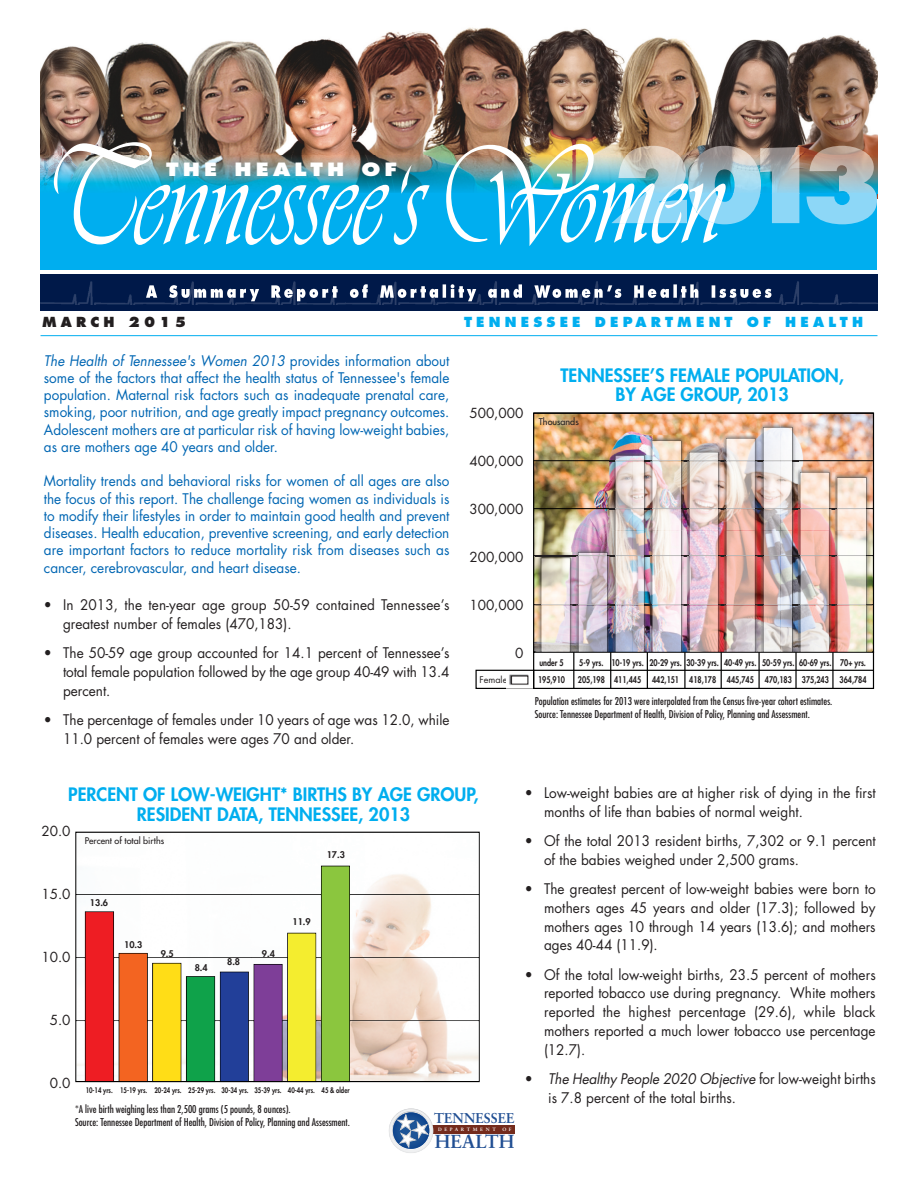
<style>
.page{position:relative;width:918px;height:1188px;background:#fff}
.page>*{position:absolute;margin:0;border:0;box-sizing:border-box;transform-origin:0 0}
.t1{font:144.9px "Vivaldi D";color:#fff;scale:.72 1}
.t2{font:700 18.9px "Sabon";color:#214f93}
.t3{font:800 18px/19.5px "Futura";color:#00aeef;text-align:center}
.t4{font:800 17.85px "Futura";letter-spacing:.2em;color:#fff;scale:1.18 1}
.t5{font:14.25px/18.8px "Futura";color:#231f20;scale:.95 1}
.t6{font:14.25px/17.2px "Futura";color:#0166b3;text-align:justify;scale:.95 1}
.t7{font:700 14.25px "Sabon";color:#214f93}
.t8{font:13.5px "Futura";color:#231f20}
.t9{font:800 13.5px "Futura";letter-spacing:.31em;color:#00aeef}
.t10{font:800 13.5px "Futura";letter-spacing:.31em;color:#231f20}
.t11{font:condensed 10.5px/13.6px "Futura";color:#231f20}
.t12{font:800 9px "Futura";color:#231f20;scale:.8 1}
.t13{font:9px "Futura";color:#231f20}
.t14{font:800 9px "Futura";color:#231f20}
.t15{font:9px "Futura";color:#231f20}
.t16{font:800 7.5px "Futura";color:#231f20;scale:.8 1}
.t17{font:700 4.8px "Sabon";letter-spacing:.55em;color:#fff}
.s1{font-style:italic}
</style>
<div class="page">
<img style="left:77px;top:833px;width:402px;height:248px">
<img style="left:40px;top:27px;width:838px;height:128px">
<img style="left:40px;top:155px;width:838px;height:38px">
<div style="left:40px;top:193px;width:838px;height:77px;background:#00aeef"></div>
<img style="left:626px;top:146px;width:53px;height:9px">
<img style="left:618px;top:155px;width:68px;height:27px">
<svg style="left:611px;top:182px;width:76px;height:41px"></svg>
<img style="left:699px;top:146px;width:100px;height:9px">
<img style="left:688px;top:155px;width:111px;height:38px">
<svg style="left:726px;top:193px;width:73px;height:31px;fill:#8dd7f7"></svg>
<svg style="left:688px;top:182px;width:38px;height:42px"></svg>
<img style="left:815px;top:146px;width:54px;height:9px">
<img style="left:809px;top:155px;width:67px;height:38px">
<svg style="left:807px;top:193px;width:70px;height:31px;fill:#8dd7f7"></svg>
<div style="left:40px;top:275px;width:838px;height:36px;background:#001949"></div>
<img style="left:40px;top:281px;width:838px;height:24px">
<img style="left:146px;top:285px;width:222px;height:16px">
<hr style="left:41px;top:335px;width:837px;height:1px;background:#00aeef">
<img style="left:535px;top:414px;width:337px;height:138px">
<hr style="left:534px;top:413px;width:339px;height:1px;background:#000">
<hr style="left:534px;top:460px;width:339px;height:1px;background:#000">
<hr style="left:534px;top:508px;width:339px;height:1px;background:#000">
<hr style="left:534px;top:555px;width:339px;height:1px;background:#000">
<hr style="left:534px;top:604px;width:339px;height:1px;background:#000">
<div style="left:533px;top:652px;width:341px;height:37px;border:1px solid #000"></div>
<hr style="left:534px;top:670px;width:339px;height:1px;background:#000">
<hr style="left:573px;top:652px;width:1px;height:36px;background:#000">
<hr style="left:610px;top:652px;width:1px;height:36px;background:#000">
<hr style="left:647px;top:652px;width:1px;height:36px;background:#000">
<hr style="left:684px;top:652px;width:2px;height:36px;background:#000">
<hr style="left:721px;top:652px;width:1px;height:36px;background:#000">
<hr style="left:758px;top:652px;width:2px;height:36px;background:#000">
<hr style="left:795px;top:652px;width:2px;height:36px;background:#000">
<hr style="left:832px;top:652px;width:2px;height:36px;background:#000">
<div style="left:475px;top:670px;width:59px;height:19px;border:1px solid #000"></div>
<img style="left:610px;top:450px;width:36px;height:81px">
<img style="left:615px;top:455px;width:1px;height:76px">
<img style="left:616px;top:455px;width:29px;height:76px">
<img style="left:721px;top:433px;width:36px;height:98px">
<img style="left:684px;top:447px;width:40px;height:205px">
<img style="left:726px;top:438px;width:30px;height:93px">
<img style="left:727px;top:439px;width:28px;height:92px">
<img style="left:757px;top:422px;width:41px;height:109px">
<img style="left:689px;top:453px;width:30px;height:199px">
<img style="left:646px;top:435px;width:41px;height:96px">
<img style="left:831px;top:472px;width:41px;height:180px">
<img style="left:837px;top:478px;width:30px;height:174px">
<img style="left:795px;top:467px;width:40px;height:64px">
<img style="left:801px;top:473px;width:28px;height:58px">
<svg style="left:610px;top:460px;width:188px;height:1px"></svg>
<svg style="left:610px;top:508px;width:257px;height:1px"></svg>
<img style="left:798px;top:508px;width:33px;height:1px">
<img style="left:572px;top:547px;width:38px;height:105px">
<img style="left:610px;top:531px;width:74px;height:121px">
<img style="left:535px;top:552px;width:41px;height:100px">
<img style="left:578px;top:552px;width:30px;height:100px">
<img style="left:579px;top:553px;width:28px;height:99px">
<img style="left:535px;top:555px;width:37px;height:1px">
<img style="left:541px;top:557px;width:30px;height:95px">
<img style="left:542px;top:558px;width:28px;height:94px">
<img style="left:757px;top:531px;width:74px;height:121px">
<img style="left:724px;top:531px;width:33px;height:121px">
<svg style="left:572px;top:555px;width:295px;height:1px"></svg>
<svg style="left:541px;top:604px;width:326px;height:1px"></svg>
<img style="left:798px;top:555px;width:33px;height:1px">
<img style="left:798px;top:604px;width:33px;height:1px">
<img style="left:507px;top:674px;width:25px;height:14px">
<div style="left:512px;top:676px;width:16px;height:8px;background:#fff"></div>
<div style="left:417px;top:1125px;width:97px;height:8px;background:#742b1c"></div>
<img style="left:389px;top:1108px;width:47px;height:45px">
<svg style="left:393px;top:1112px;width:36px;height:37px"></svg>
<svg style="left:397px;top:1115px;width:31px;height:33px"></svg>
<h1 class="t1" style="left:41px;top:109px;width:948px">Tennessee‘sWomen</h1>
<p class="t4" style="left:166px;top:161px;width:197px">THE HEALTH OF</p>
<p class="t10" style="left:42px;top:316px;width:146px">MARCH 2015</p>
<p class="t9" style="left:464px;top:316px;width:401px">TENNESSEE DEPARTMENT OF HEALTH</p>
<p class="t6" style="left:44px;top:353px;width:428px"><span class="s1">The Health of Tennessee's Women 2013</span> provides information about some of the factors that affect the health status of Tennessee's female population. Maternal risk factors such as inadequate prenatal care, smoking, poor nutrition, and age greatly impact pregnancy outcomes.<br>Adolescent mothers are at particular risk of having low-weight babies, as are mothers age 40 years and older.</p>
<p class="t6" style="left:44px;top:474px;width:428px">Mortality trends and behavioral risks for women of all ages are also the focus of this report. The challenge facing women as individuals is to modify their lifestyles in order to maintain good health and prevent diseases. Health education, preventive screening, and early detection are important factors to reduce mortality risk from diseases such as cancer, cerebrovascular, and heart disease.</p>
<p class="t5" style="left:63px;top:597px;width:408px;text-indent:-19px">• In 2013, the ten-year age group 50-59 contained Tennessee’s greatest number of females (470,183).</p>
<p class="t5" style="left:63px;top:645px;width:408px;text-align:justify;text-indent:-19px">• The 50-59 age group accounted for 14.1 percent of Tennessee’s total female population followed by the age group 40-49 with 13.4 percent.</p>
<p class="t5" style="left:63px;top:712px;width:408px;text-indent:-19px">• The percentage of females under 10 years of age was 12.0, while<br>11.0 percent of females were ages 70 and older.</p>
<p class="t5" style="left:544px;top:784px;width:351px;text-indent:-19px">• Low-weight babies are at higher risk of dying in the first months of life than babies of normal weight.</p>
<p class="t5" style="left:544px;top:833px;width:351px;text-indent:-19px">• Of the total 2013 resident births, 7,302 or 9.1 percent of the babies weighed under 2,500 grams.</p>
<p class="t5" style="left:544px;top:881px;width:351px;text-align:justify;text-indent:-19px">• The greatest percent of low-weight babies were born to mothers ages 45 years and older (17.3); followed by mothers ages 10 through 14 years (13.6); and mothers ages 40-44 (11.9).</p>
<p class="t5" style="left:544px;top:966px;width:351px;text-align:justify;text-indent:-19px">• Of the total low-weight births, 23.5 percent of mothers reported tobacco use during pregnancy. White mothers reported the highest percentage (29.6), while black mothers reported a much lower tobacco use percentage (12.7).</p>
<p class="t5" style="left:548px;top:1071px;width:346px;text-indent:-23px">• <span class="s1">The Healthy People 2020 Objective</span> for low-weight births is 7.8 percent of the total births.</p>
<p class="t3" style="left:560px;top:367px;width:285px">TENNESSEE’S FEMALE POPULATION,<br>BY AGE GROUP, 2013</p>
<p class="t8" style="left:469px;top:407px;width:56px">500,000</p>
<p class="t8" style="left:469px;top:455px;width:56px">400,000</p>
<p class="t8" style="left:469px;top:503px;width:56px">300,000</p>
<p class="t8" style="left:469px;top:551px;width:56px">200,000</p>
<p class="t8" style="left:469px;top:599px;width:56px">100,000</p>
<p class="t8" style="left:515px;top:647px;width:10px">0</p>
<p class="t13" style="left:539px;top:417px;width:41px">Thousands</p>
<p class="t12" style="left:539px;top:659px;width:32px">under 5</p>
<p class="t12" style="left:579px;top:659px;width:360px">5-9 yrs. 10-19 yrs. 20-29 yrs. 30-39 yrs. 40-49 yrs. 50-59 yrs. 60-69 yrs. 70+ yrs.</p>
<p class="t15" style="left:480px;top:676px;width:29px">Female</p>
<p class="t12" style="left:538px;top:675px;width:35px">195,910</p>
<p class="t12" style="left:578px;top:675px;width:362px">205,198 411,445 442,151 418,178 445,745 470,183 375,243 364,784</p>
<p class="t11" style="left:535px;top:694px;width:299px">Population estimates for 2013 were interpolated from the Census five-year cohort estimates.<br>Source: Tennessee Department of Health, Division of Policy, Planning and Assessment.</p>
<p class="t3" style="left:68px;top:786px;width:412px">PERCENT OF LOW-WEIGHT* BIRTHS BY AGE GROUP,<br>RESIDENT DATA, TENNESSEE, 2013</p>
<p class="t8" style="left:41px;top:825px;width:31px">20.0</p>
<p class="t13" style="left:85px;top:836px;width:81px">Percent of total births</p>
<p class="t14" style="left:327px;top:851px;width:20px">17.3</p>
<p class="t8" style="left:41px;top:888px;width:31px">15.0</p>
<p class="t14" style="left:90px;top:898px;width:20px">13.6</p>
<p class="t14" style="left:292px;top:917px;width:20px">11.9</p>
<p class="t14" style="left:124px;top:940px;width:20px">10.3</p>
<p class="t14" style="left:161px;top:949px;width:15px">9.5</p>
<p class="t14" style="left:262px;top:949px;width:15px">9.4</p>
<p class="t8" style="left:41px;top:951px;width:31px">10.0</p>
<p class="t14" style="left:227px;top:958px;width:15px">8.8</p>
<p class="t14" style="left:195px;top:963px;width:15px">8.4</p>
<p class="t8" style="left:50px;top:1014px;width:22px">5.0</p>
<p class="t16" style="left:50px;top:1087px;width:376px"><sup>0.0</sup> 10-14 yrs. 15-19 yrs. 20-24 yrs. 25-29 yrs. 30-34 yrs. 35-39 yrs. 40-44 yrs. 45 &amp; older</p>
<p class="t11" style="left:75px;top:1103px;width:277px">*A live birth weighing less than 2,500 grams (5 pounds, 8 ounces).<br>Source: Tennessee Department of Health, Division of Policy, Planning and Assessment.</p>
<p class="t7" style="left:434px;top:1109px;width:82px">TENNESSEE</p>
<h2 class="t2" style="left:435px;top:1130px;width:81px">HEALTH</h2>
<p class="t17" style="left:438px;top:1126px;width:59px">DEPARTMENT</p>
<p class="t17" style="left:502px;top:1126px;width:11px">O F</p>
</div>
